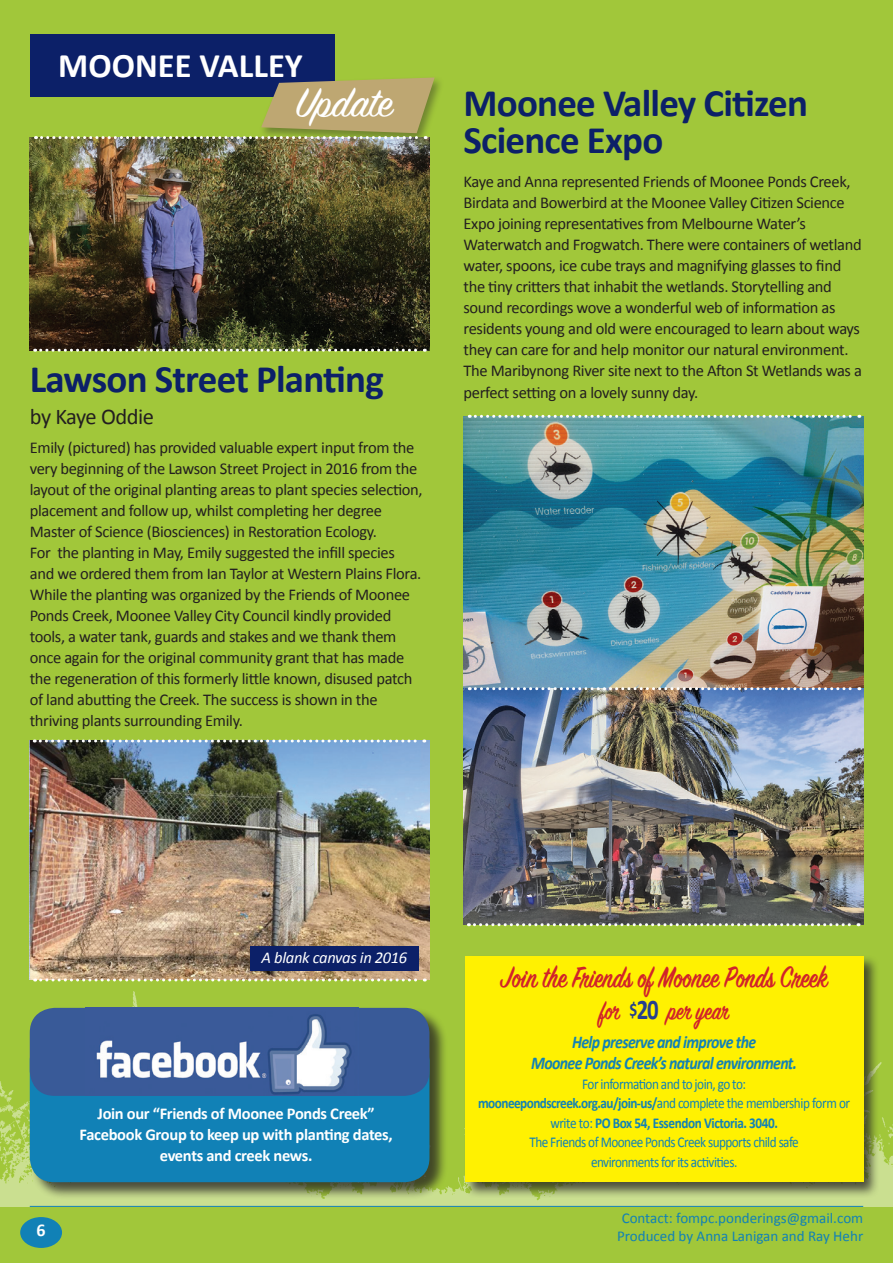
<style>
.page{position:relative;width:893px;height:1263px;background:#a1c73a}
.page>*{position:absolute;margin:0;border:0;box-sizing:border-box;transform-origin:0 0}
.t1{font:45.45px "Sign Painter House Script";color:#fff}
.t2{font:700 39px/37.5px "Calibri";letter-spacing:-.02em;color:#0c2068}
.t3{font:700 34.5px "Calibri";color:#fff}
.t4{font:600 33px "Sign Painter House Script";color:#d1232a;scale:.8 1}
.t5{font:600 28.5px "Sign Painter House Script";color:#d1232a;scale:.8 1}
.t6{font:22.5px "Calibri";letter-spacing:-.02em;color:#231f20}
.t7{font:italic 700 18px/21px "Calibri";letter-spacing:-.04em;color:#1181b6;text-align:center;scale:.88 1}
.t8{font:700 18px "Calibri";color:#fff}
.t9{font:16.5px/21px "Calibri";letter-spacing:-.02em;color:#231f20}
.t10{font:700 16.5px/21px "Calibri";letter-spacing:-.02em;color:#fff;text-align:center}
.t11{font:italic 16.5px "Calibri";letter-spacing:-.02em;color:#fff}
.t12{font:15px/19.5px "Calibri";letter-spacing:-.04em;color:#1181b6;text-align:center;scale:.88 1}
.t13{font:15px/18px "Calibri";color:#1181b6;text-align:center}
.s1{font-family:"Calibri";font-weight:700;font-size:19.5px;color:#253f8e}
.s2{font-family:"Calibri";font-weight:700;color:#253f8e}
.s3{font-weight:700}
</style>
<div class="page">
<img style="left:0;top:991px;width:893px;height:215px">
<div style="left:20px;top:1217px;width:42px;height:31px;background:#1181b6;border-radius:50%"></div>
<hr style="left:30px;top:1206px;width:833px;height:1px;background:#1181b6">
<div style="left:464px;top:955px;width:416px;height:244px;background:#231f20;opacity:.75"></div>
<div style="left:465px;top:956px;width:398px;height:226px;background:#fff101"></div>
<div style="left:29px;top:1008px;width:419px;height:192px;background:#231f20;opacity:.75"></div>
<div style="left:30px;top:1036px;width:399px;height:146px;background:#1181b6;border-radius:24px"></div>
<div style="left:30px;top:1008px;width:399px;height:88px;background:#395a98;border-radius:25px"></div>
<img style="left:96px;top:1014px;width:256px;height:81px">
<div style="left:30px;top:34px;width:304px;height:62px;background:#0c2068"></div>
<div style="left:259px;top:76px;width:186px;height:69px;background:#231f20;opacity:.4"></div>
<img style="left:30px;top:137px;width:399px;height:213px">
<img style="left:30px;top:741px;width:399px;height:238px">
<div style="left:250px;top:946px;width:169px;height:25px;background:#0c2068"></div>
<img style="left:463px;top:417px;width:400px;height:508px">
<svg style="left:36px;top:78px;width:399px;height:61px"></svg>
<svg style="left:35px;top:349px;width:390px;height:3px"></svg>
<svg style="left:34px;top:739px;width:391px;height:3px"></svg>
<svg style="left:35px;top:978px;width:390px;height:3px"></svg>
<svg style="left:468px;top:923px;width:391px;height:3px"></svg>
<svg style="left:469px;top:687px;width:391px;height:3px"></svg>
<svg style="left:469px;top:415px;width:391px;height:3px"></svg>
<h3 class="t3" style="left:58px;top:43px;width:246px">MOONEE VALLEY</h3>
<h1 class="t1" style="left:297px;top:75px;width:98px">Update</h1>
<h2 class="t2" style="left:30px;top:360px;width:356px">Lawson Street Planting</h2>
<h3 class="t6" style="left:30px;top:402px;width:126px">by Kaye Oddie</h3>
<p class="t9" style="left:30px;top:437px;width:394px">Emily (pictured) has provided valuable expert input from the very beginning of the Lawson Street Project in 2016 from the layout of the original planting areas to plant species selection, placement and follow up, whilst completing her degree Master of Science (Biosciences) in Restoration Ecology.<br>For the planting in May, Emily suggested the infill species and we ordered them from Ian Taylor at Western Plains Flora.<br>While the planting was organized by the Friends of Moonee Ponds Creek, Moonee Valley City Council kindly provided tools, a water tank, guards and stakes and we thank them once again for the original community grant that has made the regeneration of this formerly little known, disused patch of land abutting the Creek. The success is shown in the thriving plants surrounding Emily.</p>
<h2 class="t2" style="left:463px;top:84px;width:346px">Moonee Valley Citizen<br>Science Expo</h2>
<p class="t9" style="left:463px;top:171px;width:400px">Kaye and Anna represented Friends of Moonee Ponds Creek, Birdata and Bowerbird at the Moonee Valley Citizen Science Expo joining representatives from Melbourne Water’s Waterwatch and Frogwatch. There were containers of wetland water, spoons, ice cube trays and magnifying glasses to find the tiny critters that inhabit the wetlands. Storytelling and sound recordings wove a wonderful web of information as residents young and old were encouraged to learn about ways they can care for and help monitor our natural environment.<br>The Maribynong River site next to the Afton St Wetlands was a perfect setting on a lovely sunny day.</p>
<p class="t11" style="left:262px;top:946px;width:147px">A blank canvas in 2016</p>
<p class="t8" style="left:36px;top:1219px;width:11px">6</p>
<p class="t10" style="left:80px;top:1103px;width:314px">Join our “Friends of Moonee Ponds Creek”<br>Facebook Group to keep up with planting dates, events and creek news.</p>
<h3 class="t4" style="left:501px;top:957px;width:410px">Join the Friends of Moonee Ponds Creek</h3>
<h3 class="t5" style="left:600px;top:993px;width:164px">for <span class="s1">$</span><span class="s2">20</span> per year</h3>
<p class="t7" style="left:531px;top:1031px;width:304px">Help preserve and improve the<br>Moonee Ponds Creek’s natural environment.</p>
<p class="t12" style="left:478px;top:1074px;width:424px">For information and to join, go to:<br><span class="s3">mooneepondscreek.org.au/join-us/</span>and complete the membership form or write to: <span class="s3">PO Box 54, Essendon Victoria. 3040.<br></span>The Friends of Moonee Ponds Creek supports child safe<br>environments for its activities.</p>
<p class="t13" style="left:617px;top:1209px;width:248px">Contact: fompc.ponderings@gmail.com<br>Produced by Anna Lanigan and Ray Hehr</p>
</div>
